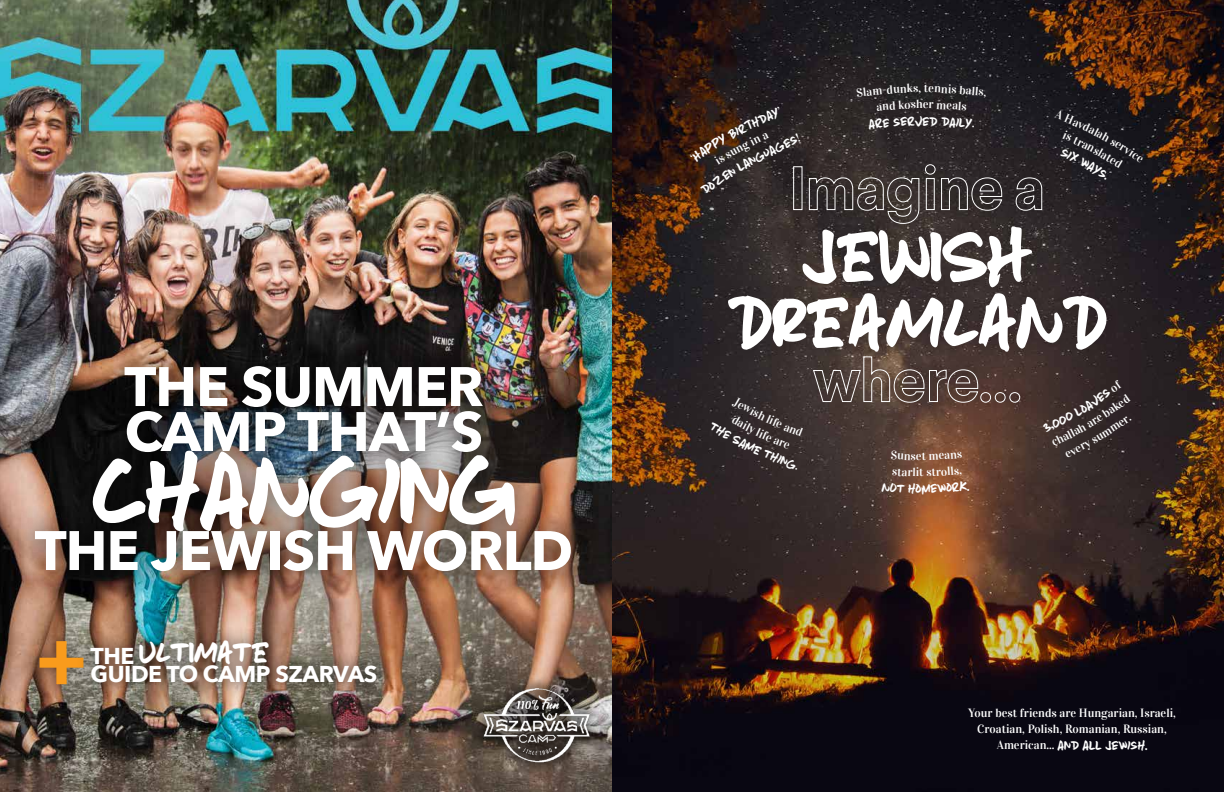
<style>
.page{position:relative;width:1224px;height:792px;background:#fff}
.page>*{position:absolute;margin:0;border:0;box-sizing:border-box;transform-origin:0 0}
.t1{font:91px "Moonshot";letter-spacing:-.02em;color:#fff}
.t2{font:70.1px/66px "Moonshot";letter-spacing:-.02em;color:#fff;text-align:center}
.t3{font:700 55px/45px "Avenir Next";letter-spacing:-.02em;color:#fff}
.t4{font:28.6px "Moonshot";letter-spacing:-.02em;color:#fff}
.t5{font:700 22.9px "Avenir Next";letter-spacing:-.02em;color:#fff}
.t6{font:12px/16px "Vidaloka";color:#fff;text-align:center}
.t7{font:12px "Moonshot";color:#fff}
.s1{font-family:"Vidaloka"}
</style>
<div class="page">
<img style="left:0;top:0;width:612px;height:792px">
<div style="left:471px;top:675px;width:130px;height:99px;background:#000;opacity:.45"></div>
<img style="left:482px;top:685px;width:108px;height:78px">
<div style="left:6px;top:337px;width:594px;height:263px;background:#000;opacity:.42"></div>
<div style="left:27px;top:628px;width:69px;height:69px;background:#000;opacity:.32"></div>
<svg style="left:40px;top:641px;width:34px;height:43px"></svg>
<div style="left:74px;top:625px;width:319px;height:74px;background:#000;opacity:.34"></div>
<img style="left:612px;top:0;width:612px;height:792px">
<div style="left:716px;top:152px;width:403px;height:263px;background:#000;opacity:.09"></div>
<div style="left:793px;top:166px;width:10px;height:44px;border:1px solid #fff"></div>
<svg style="left:808px;top:164px;width:195px;height:60px;background:#484140"></svg>
<svg style="left:1015px;top:177px;width:28px;height:34px"></svg>
<svg style="left:812px;top:356px;width:209px;height:47px;background:#61504a"></svg>
<svg style="left:709px;top:397px;width:95px;height:73px;background:#32292a"></svg>
<svg style="left:891px;top:450px;width:25px;height:10px"></svg>
<svg style="left:922px;top:452px;width:40px;height:8px"></svg>
<svg style="left:881px;top:466px;width:89px;height:28px;background:#804f35"></svg>
<svg style="left:1043px;top:380px;width:89px;height:78px;background:#362a29"></svg>
<svg style="left:689px;top:106px;width:112px;height:89px;background:#332520"></svg>
<svg style="left:857px;top:84px;width:129px;height:46px;background:#292426"></svg>
<svg style="left:1054px;top:109px;width:89px;height:72px;background:#1c1a1f"></svg>
<h3 class="t3" style="left:124px;top:369px;width:361px">THE SUMMER<br>CAMP THAT’S</h3>
<h1 class="t1" style="left:92px;top:450px;width:426px">CHANGING</h1>
<h3 class="t3" style="left:35px;top:533px;width:540px">THE JEWISH WORLD</h3>
<h3 class="t4" style="left:91px;top:640px;width:180px"><sub>THE</sub> ULTIMATE</h3>
<h3 class="t5" style="left:91px;top:665px;width:288px">GUIDE TO CAMP SZARVAS</h3>
<p class="t6" style="left:918px;top:81px;width:4px">,</p>
<p class="t6" style="left:916px;top:97px;width:8px">h</p>
<p class="t7" style="left:915px;top:116px;width:9px">V</p>
<h2 class="t2" style="left:727px;top:224px;width:382px">JEWISH<br>DREAMLAND</h2>
<p class="t6" style="left:916px;top:449px;width:7px">e</p>
<p class="t6" style="left:916px;top:465px;width:9px">it</p>
<p class="t7" style="left:916px;top:484px;width:7px">O</p>
<p class="t6" style="left:968px;top:706px;width:209px">Your best friends are Hungarian, Israeli,<br>Croatian, Polish, Romanian, Russian,</p>
<p class="t7" style="left:997px;top:740px;width:152px"><span class="s1">American...</span> AND ALL JEWISH.</p>
</div>
